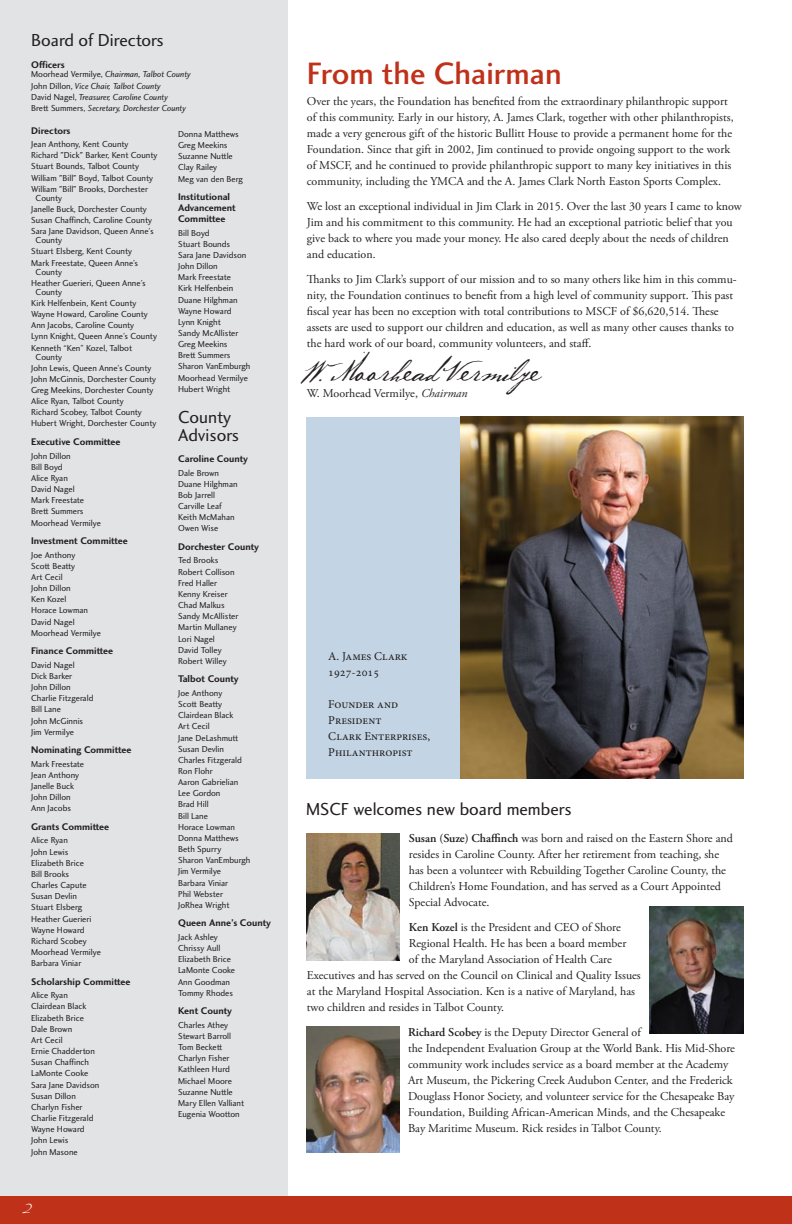
<style>
.page{position:relative;width:792px;height:1224px;background:#fff}
.page>*{position:absolute;margin:0;border:0;box-sizing:border-box;transform-origin:0 0}
.t1{font:32px "Charlotte Sans Medium Plain";color:#c0311a}
.t2{font:23px "Baker Script";letter-spacing:.015em;color:#231f20}
.t3{font:18px/18px "Charlotte Sans Book Plain";color:#231f20}
.t4{font:18px "Scriptina";color:#fff}
.t5{font:12px/16px "Adobe Garamond Pro";color:#231f20}
.t6{font:12px/16px "Minion Pro";color:#231f20}
.t7{font:10px/11px "Charlotte Sans Bold Plain";color:#231f20}
.t8{font:9px/11.2px "Charlotte Sans Book Plain";color:#231f20}
.t9{font:9px/11.2px "Charlotte Sans Book Italic Plain";color:#231f20}
.s1{font-family:"Charlotte Sans Book Plain"}
.s2{font-style:italic}
.s3{font-weight:600}
</style>
<div class="page">
<div style="left:307px;top:417px;width:436px;height:361px;background:#c3d5e4"></div>
<div style="left:0;top:0;width:288px;height:1224px;background:#e2e3e4"></div>
<img style="left:307px;top:833px;width:93px;height:127px">
<img style="left:306px;top:1026px;width:93px;height:127px">
<img style="left:650px;top:906px;width:93px;height:127px">
<div style="left:0;top:1196px;width:792px;height:28px;background:#c0311a"></div>
<img style="left:461px;top:417px;width:282px;height:361px">
<h3 class="t3" style="left:31px;top:30px;width:134px">Board of Directors</h3>
<p class="t7" style="left:31px;top:60px;width:35px">Officers</p>
<p class="t9" style="left:31px;top:69px;width:161px"><span class="s1">Moorhead Vermilye,</span> Chairman, Talbot County <span class="s1">John Dillon,</span> Vice Chair, Talbot County<br><span class="s1">David Nagel,</span> Treasurer, Caroline County<br><span class="s1">Brett Summers,</span> Secretary, Dorchester County</p>
<p class="t7" style="left:31px;top:125px;width:41px">Directors</p>
<p class="t8" style="left:31px;top:138px;width:128px">Jean Anthony, Kent County<br>Richard "Dick" Barker, Kent County<br>Stuart Bounds, Talbot County<br>William "Bill" Boyd, Talbot County<br>William "Bill" Brooks, Dorchester</p>
<p class="t8" style="left:31px;top:192px;width:124px;text-indent:4px">County<br>Janelle Buck, Dorchester County<br>Susan Chaffinch, Caroline County<br>Sara Jane Davidson, Queen Anne’s</p>
<p class="t8" style="left:31px;top:235px;width:109px;text-indent:4px">County<br>Stuart Elsberg, Kent County<br>Mark Freestate, Queen Anne’s</p>
<p class="t8" style="left:31px;top:266px;width:116px;text-indent:4px">County<br>Heather Guerieri, Queen Anne’s</p>
<p class="t8" style="left:31px;top:286px;width:127px;text-indent:4px">County<br>Kirk Helfenbein, Kent County<br>Wayne Howard, Caroline County<br>Ann Jacobs, Caroline County<br>Lynn Knight, Queen Anne’s County<br>Kenneth “Ken” Kozel, Talbot</p>
<p class="t8" style="left:31px;top:351px;width:127px;text-indent:4px">County<br>John Lewis, Queen Anne’s County<br>John McGinnis, Dorchester County<br>Greg Meekins, Dorchester County<br>Alice Ryan, Talbot County<br>Richard Scobey, Talbot County<br>H ubert Wright, Dorchester County</p>
<p class="t7" style="left:31px;top:436px;width:91px">Executive Committee</p>
<p class="t8" style="left:31px;top:450px;width:71px">John Dillon<br>Bill Boyd<br>Alice Ryan<br>David Nagel<br>Mark Freestate<br>Brett Summers<br>Moorhead Vermilye</p>
<p class="t7" style="left:31px;top:535px;width:98px">Investment Committee</p>
<p class="t8" style="left:31px;top:549px;width:71px">Joe Anthony<br>Scott Beatty<br>Art Cecil<br>John Dillon<br>Ken Kozel<br>Horace Lowman<br>David Nagel<br>Moorhead Vermilye</p>
<p class="t7" style="left:31px;top:645px;width:84px">Finance Committee</p>
<p class="t8" style="left:31px;top:659px;width:64px">David Nagel<br>Dick Barker<br>John Dillon<br>Charlie Fitzgerald<br>Bill Lane<br>John McGinnis<br>Jim Vermilye</p>
<p class="t7" style="left:31px;top:744px;width:102px">Nominating Committee</p>
<p class="t8" style="left:31px;top:758px;width:54px">Mark Freestate<br>Jean Anthony<br>Janelle Buck<br>John Dillon<br>Ann Jacobs</p>
<p class="t7" style="left:31px;top:821px;width:80px">Grants Committee</p>
<p class="t8" style="left:31px;top:835px;width:71px">Alice Ryan<br>John Lewis<br>Elizabeth Brice<br>Bill Brooks<br>Charles Capute<br>Susan Devlin<br>Stuart Elsberg<br>Heather Guerieri<br>Wayne H oward<br>Richard Scobey<br>Moorhead Vermilye<br>Barbara Viniar</p>
<p class="t7" style="left:31px;top:976px;width:101px">Scholarship Committee</p>
<p class="t8" style="left:31px;top:990px;width:70px">Alice Ryan<br>Clairdean Black<br>Elizabeth Brice<br>Dale Brown<br>Art Cecil<br>Ernie Chadderton<br>Susan Chaffinch<br>LaMonte Cooke<br>Sara Jane Davidson<br>Susan Dillon<br>Charlyn Fisher<br>Charlie Fitzgerald<br>Wayne H oward<br>John Lewis<br>John Masone</p>
<h3 class="t4" style="left:23px;top:1196px;width:10px">2</h3>
<p class="t8" style="left:178px;top:128px;width:66px">Donna Matthews<br>Greg Meekins<br>Suzanne Nuttle<br>Clay Railey<br>Meg van den Berg</p>
<p class="t7" style="left:178px;top:191px;width:59px">Institutional<br>Advancement<br>Committee</p>
<p class="t8" style="left:178px;top:227px;width:74px">Bill Boyd<br>Stuart Bounds<br>Sara Jane Davidson<br>John Dillon<br>Mark Freestate<br>Kirk Helfenbein<br>Duane Hilghman<br>Wayne H oward<br>Lynn Knight<br>Sandy McAllister<br>Greg Meekins<br>Brett Summers<br>Sharon VanEmburgh<br>Moorhead Vermilye<br>H ubert Wright</p>
<h3 class="t3" style="left:178px;top:408px;width:62px">County<br>Advisors</h3>
<p class="t7" style="left:178px;top:453px;width:71px">Caroline County</p>
<p class="t8" style="left:178px;top:467px;width:61px">Dale Brown<br>Duane Hilghman<br>Bob Jarrell<br>Carville Leaf<br>Keith McMahan<br>Owen Wise</p>
<p class="t7" style="left:178px;top:541px;width:82px">Dorchester County</p>
<p class="t8" style="left:178px;top:555px;width:62px">Ted Brooks<br>Robert Collison<br>Fred Haller<br>Kenny Kreiser<br>Chad Malkus<br>Sandy McAllister<br>Martin Mullaney<br>Lori Nagel<br>David Tolley<br>Robert Willey</p>
<p class="t7" style="left:178px;top:673px;width:62px">Talbot County</p>
<p class="t8" style="left:178px;top:687px;width:74px">Joe Anthony<br>Scott Beatty<br>Clairdean Black<br>Art Cecil<br>Jane DeLashmutt<br>Susan Devlin<br>Charles Fitzgerald<br>Ron Flohr<br>Aaron Gabrielian<br>Lee Gordon<br>Brad Hill<br>Bill Lane<br>Horace Lowman<br>Donna Matthews<br>Beth Spurry<br>Sharon VanEmburgh<br>Jim Vermilye<br>Barbara Viniar<br>Phil Webster<br>JoRhea Wright</p>
<p class="t7" style="left:178px;top:918px;width:94px">Queen Anne’s County</p>
<p class="t8" style="left:178px;top:931px;width:59px">Jack Ashley<br>Chrissy Aull<br>Elizabeth Brice<br>LaMonte Cooke<br>Ann Goodman<br>Tommy Rhodes</p>
<p class="t7" style="left:178px;top:1005px;width:56px">Kent County</p>
<p class="t8" style="left:178px;top:1019px;width:68px">Charles Athey<br>Stewart Barroll<br>Tom Beckett<br>Charlyn Fisher<br>Kathleen H urd<br>Michael Moore<br>Suzanne Nuttle<br>Mary Ellen Valliant<br>Eugenia Wootton</p>
<h1 class="t1" style="left:307px;top:54px;width:256px">From the Chairman</h1>
<p class="t5" style="left:307px;top:93px;width:428px">Over the years, the Foundation has benefited from the extraordinary philanthropic support of this community. Early in our history, A. James Clark, together with other philanthropists, made a very generous gift of the historic Bullitt House to provide a permanent home for the Foundation. Since that gift in 2002, Jim continued to provide ongoing support to the work of MSCF, and he continued to provide philanthropic support to many key initiatives in this community, including the YMCA and the A. James Clark North Easton Sports Complex.</p>
<p class="t5" style="left:307px;top:198px;width:437px">We lost an exceptional individual in Jim Clark in 2015. Over the last 30 years I came to know Jim and his commitment to this community. He had an exceptional patriotic belief that you give back to where you made your money. He also cared deeply about the needs of children and education.</p>
<p class="t5" style="left:307px;top:271px;width:431px">Thanks to Jim Clark’s support of our mission and to so many others like him in this commu&shy;nity, the Foundation continues to benefit from a high level of community support. This past fiscal year has been no exception with total contributions to MSCF of $6,620,514. These assets are used to support our children and education, as well as many other causes thanks to the hard work of our board, community volunteers, and staff.</p>
<h3 class="t5" style="left:307px;top:385px;width:162px">W. Moorhead Vermilye, <span class="s2">Chairman</span></h3>
<h2 class="t2" style="left:305px;top:360px;width:240px">W. MoorheadVermilye</h2>
<h3 class="t6" style="left:328px;top:649px;width:81px">A. James Clark<br>1927-2015</h3>
<h3 class="t6" style="left:328px;top:697px;width:103px">Founder and<br>President<br>Clark Enterprises,<br>Philanthropist</h3>
<h3 class="t3" style="left:306px;top:800px;width:267px">MSCF welcomes new board members</h3>
<p class="t5" style="left:409px;top:831px;width:325px"><span class="s3">Susan (Suze) Chaffinch</span> was born and raised on the Eastern Shore and resides in Caroline County. After her retirement from teaching, she has been a volunteer with Rebuilding Together Caroline County, the Children’s Home Foundation, and has served as a Court Appointed Special Advocate.</p>
<h3 class="t5" style="left:409px;top:920px;width:213px"><span class="s3">Ken Kozel</span> is the President and CEO of Shore</h3>
<h3 class="t5" style="left:409px;top:936px;width:219px">Regional Health. He has been a board member</h3>
<h3 class="t5" style="left:409px;top:952px;width:204px">of the Maryland Association of Health Care</h3>
<h3 class="t5" style="left:307px;top:968px;width:335px">Executives and has served on the Council on Clinical and Quality Issues</h3>
<h3 class="t5" style="left:307px;top:984px;width:330px">at the Maryland Hospital Association. Ken is a native of Maryland, has</h3>
<h3 class="t5" style="left:307px;top:1000px;width:199px">two children and resides in Talbot County.</h3>
<p class="t5" style="left:408px;top:1025px;width:328px"><span class="s3">Richard Scobey</span> is the Deputy Director General of<br>the Independent Evaluation Group at the World Bank. His Mid-Shore community work includes service as a board member at the Academy Art Museum, the Pickering Creek Audubon Center, and the Frederick Douglass Honor Society, and volunteer service for the Chesapeake Bay Foundation, Building African-American Minds, and the Chesapeake Bay Maritime Museum. Rick resides in Talbot County.</p>
</div>
